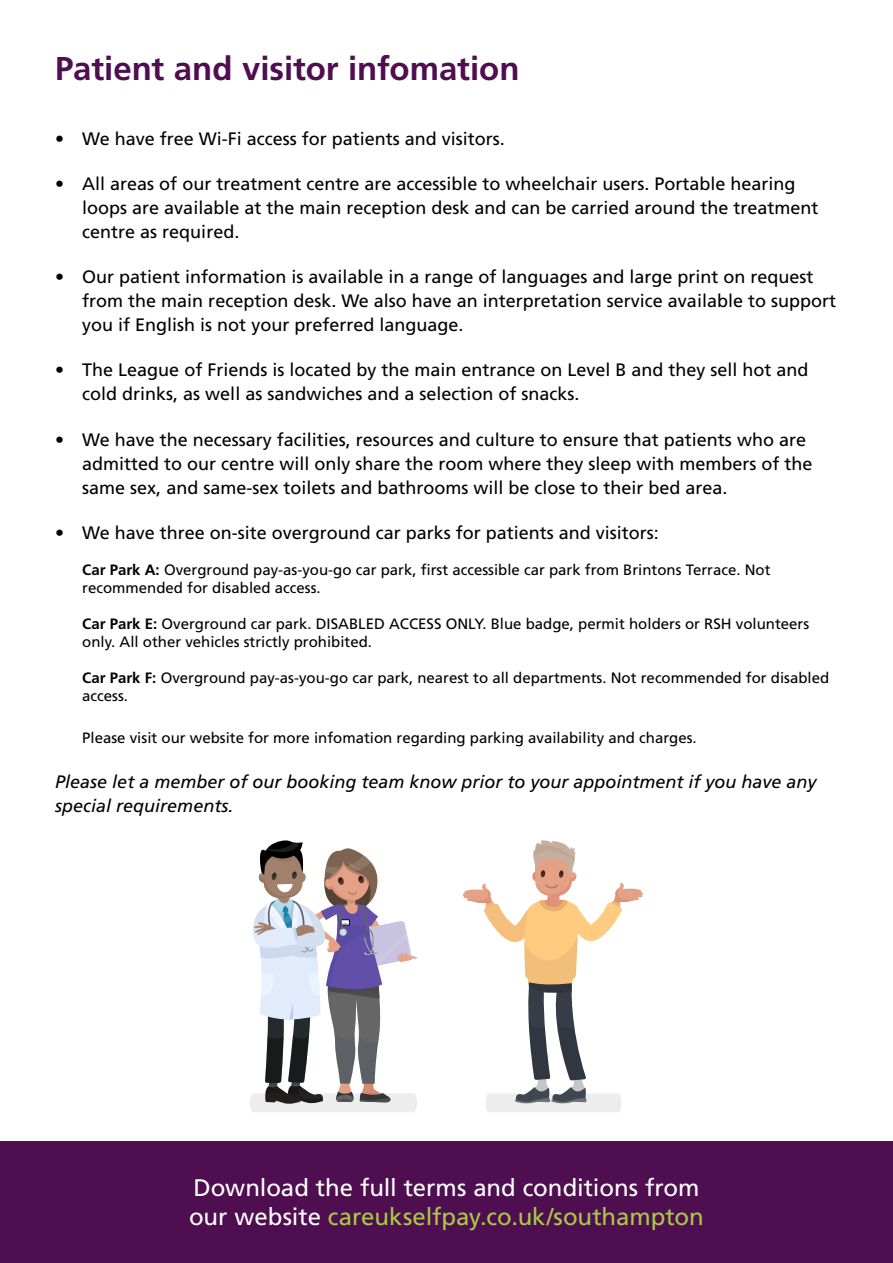
<style>
.page{position:relative;width:893px;height:1263px;background:#fff}
.page>*{position:absolute;margin:0;border:0;box-sizing:border-box;transform-origin:0 0}
.t1{font:700 33px "Frutiger LT Std";color:#4e0e50}
.t2{font:24px/28.8px "Frutiger LT Std";color:#fff}
.t3{font:18px/24px "Frutiger LT Std";color:#000}
.t4{font:italic 18px/24px "Frutiger LT Std";color:#000}
.t5{font:15px/18px "Frutiger LT Std";color:#000}
.s1{font-weight:700}
.s2{color:#aaca46}
</style>
<div class="page">
<div style="left:0;top:1141px;width:893px;height:122px;background:#4e0e50"></div>
<svg style="left:463px;top:840px;width:180px;height:272px"></svg>
<svg style="left:250px;top:840px;width:167px;height:272px"></svg>
<h1 class="t1" style="left:55px;top:49px;width:466px">Patient and visitor infomation</h1>
<p class="t3" style="left:55px;top:126px;width:451px">• We have free Wi-Fi access for patients and visitors.</p>
<p class="t3" style="left:82px;top:172px;width:738px;text-indent:-27px">• All areas of our treatment centre are accessible to wheelchair users. Portable hearing loops are available at the main reception desk and can be carried around the treatment centre as required.</p>
<p class="t3" style="left:82px;top:265px;width:755px;text-indent:-27px">• Our patient information is available in a range of languages and large print on request from the main reception desk. We also have an interpretation service available to support you if English is not your preferred language.</p>
<p class="t3" style="left:82px;top:358px;width:728px;text-indent:-27px">• The League of Friends is located by the main entrance on Level B and they sell hot and cold drinks, as well as sandwiches and a selection of snacks.</p>
<p class="t3" style="left:82px;top:427px;width:732px;text-indent:-27px">• We have the necessary facilities, resources and culture to ensure that patients who are admitted to our centre will only share the room where they sleep with members of the same sex, and same-sex toilets and bathrooms will be close to their bed area.</p>
<p class="t3" style="left:55px;top:521px;width:605px">• We have three on-site overground car parks for patients and visitors:</p>
<p class="t5" style="left:82px;top:561px;width:690px"><span class="s1">Car Park A:</span> Overground pay-as-you-go car park, first accessible car park from Brintons Terrace. Not recommended for disabled access.</p>
<p class="t5" style="left:82px;top:615px;width:728px"><span class="s1">Car Park E:</span> Overground car park. DISABLED ACCESS ONLY. Blue badge, permit holders or RSH volunteers only. All other vehicles strictly prohibited.</p>
<p class="t5" style="left:82px;top:669px;width:748px"><span class="s1">Car Park F:</span> Overground pay-as-you-go car park, nearest to all departments. Not recommended for disabled access.</p>
<p class="t5" style="left:82px;top:729px;width:616px">Please visit our website for more infomation regarding parking availability and charges.</p>
<p class="t4" style="left:55px;top:770px;width:763px">Please let a member of our booking team know prior to your appointment if you have any special requirements.</p>
<h2 class="t2" style="left:189px;top:1173px;width:516px">Download the full terms and conditions from our website <span class="s2">careukselfpay.co.uk/southampton</span></h2>
</div>
